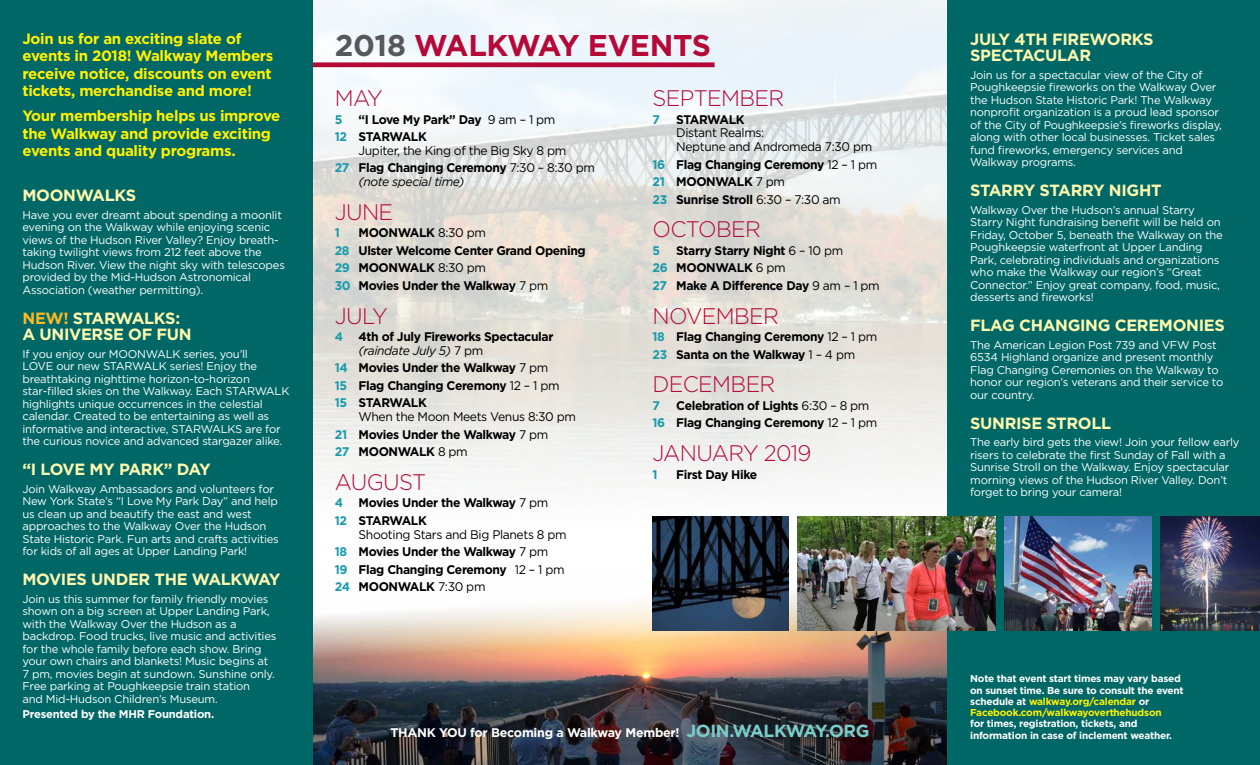
<style>
.page{position:relative;width:1260px;height:765px;background:#fff}
.page>*{position:absolute;margin:0;border:0;box-sizing:border-box;transform-origin:0 0}
.t1{font:700 30px "Gotham";letter-spacing:-.01em;color:#b50938}
.t2{font:300 22.5px "Gotham";letter-spacing:-.03em;color:#b50938}
.t3{font:700 16.25px/16.2px "Gotham";letter-spacing:-.02em;color:#fff9ae}
.t4{font:700 16.25px "Gotham";letter-spacing:-.06em;color:#fff9ae}
.t5{font:700 15px/17.5px "Gotham";letter-spacing:-.02em;color:#fff200}
.t6{font:700 12.5px/17.5px "Gotham";letter-spacing:-.03em;color:#000}
.t7{font:12.5px/17.5px "Gotham";letter-spacing:-.03em;color:#000}
.t8{font:700 12.5px "Gotham";letter-spacing:-.02em;color:#fff}
.t9{font:italic 12.5px "Gotham";letter-spacing:-.03em;color:#000}
.t10{font:700 12.5px "Gotham";color:#189bab}
.t11{font:11.25px/12.5px "Gotham";letter-spacing:-.02em;color:#fff}
.t12{font:700 11.25px "Gotham";letter-spacing:-.02em;color:#fff}
.t13{font:700 10px/11.2px "Gotham";letter-spacing:-.02em;color:#fff}
.s1{color:#fdb924}
.s2{color:#56585a}
.s3{color:#189bab}
.s4{font-weight:400}
.s5{font-weight:700;color:#189bab}
.s6{font-weight:700}
.s7{font-weight:400;font-style:italic}
.s8{color:#fff200}
.s9{font-size:17.5px;color:#79cdca}
</style>
<div class="page">
<img style="left:312px;top:569px;width:636px;height:196px">
<img style="left:312px;top:0;width:636px;height:542px">
<div style="left:312px;top:62px;width:403px;height:5px;background:#b50938"></div>
<div style="left:948px;top:0;width:312px;height:765px;background:#006767"></div>
<div style="left:0;top:0;width:312px;height:765px;background:#006767"></div>
<img style="left:1160px;top:517px;width:100px;height:113px">
<img style="left:652px;top:517px;width:136px;height:113px">
<img style="left:1004px;top:517px;width:147px;height:113px">
<img style="left:797px;top:517px;width:198px;height:113px">
<h3 class="t5" style="left:22px;top:30px;width:252px">Join us for an exciting slate of events in 2018! Walkway Members receive notice, discounts on event tickets, merchandise and more!</h3>
<h3 class="t5" style="left:22px;top:107px;width:259px">Your membership helps us improve the Walkway and provide exciting events and quality programs.</h3>
<h3 class="t3" style="left:22px;top:187px;width:115px">MOONWALKS</h3>
<p class="t11" style="left:22px;top:208px;width:264px">Have you ever dreamt about spending a moonlit evening on the Walkway while enjoying scenic views of the Hudson River Valley? Enjoy breath&shy;taking twilight views from 212 feet above the Hudson River. View the night sky with telescopes provided by the Mid-Hudson Astronomical Association (weather permitting).</p>
<h3 class="t3" style="left:22px;top:310px;width:171px"><span class="s1">NEW!</span> STARWALKS:<br>A UNIVERSE OF FUN</h3>
<p class="t11" style="left:22px;top:347px;width:268px">If you enjoy our MOONWALK series, you’ll<br>LOVE our new STARWALK series! Enjoy the breathtaking nighttime horizon-to-horizon star-filled skies on the Walkway. Each STARWALK highlights unique occurrences in the celestial calendar. Created to be entertaining as well as informative and interactive, STARWALKS are for the curious novice and advanced stargazer alike.</p>
<h3 class="t4" style="left:22px;top:459px;width:190px">“I LOVE MY PARK” DAY</h3>
<p class="t11" style="left:22px;top:482px;width:258px">Join Walkway Ambassadors and volunteers for New York State’s “I Love My Park Day” and help us clean up and beautify the east and west approaches to the Walkway Over the Hudson State Historic Park. Fun arts and crafts activities for kids of all ages at Upper Landing Park!</p>
<h3 class="t3" style="left:22px;top:571px;width:260px">MOVIES UNDER THE WALKWAY</h3>
<p class="t11" style="left:22px;top:592px;width:255px">Join us this summer for family friendly movies shown on a big screen at Upper Landing Park, with the Walkway Over the Hudson as a backdrop. Food trucks, live music and activities for the whole family before each show. Bring your own chairs and blankets! Music begins at 7 pm, movies begin at sundown. Sunshine only.<br>Free parking at Poughkeepsie train station<br>and Mid-Hudson Children’s Museum.</p>
<p class="t12" style="left:22px;top:706px;width:193px">Presented by the MHR Foundation.</p>
<h1 class="t1" style="left:335px;top:25px;width:378px"><span class="s2">2018</span> WALKWAY EVENTS</h1>
<h2 class="t2" style="left:335px;top:84px;width:50px">MAY</h2>
<p class="t10" style="left:335px;top:111px;width:9px">5</p>
<h2 class="t2" style="left:652px;top:84px;width:133px">SEPTEMBER</h2>
<p class="t10" style="left:652px;top:111px;width:9px">7</p>
<p class="t6" style="left:676px;top:110px;width:70px">STARWALK</p>
<p class="t7" style="left:676px;top:126px;width:198px;line-height:13.8px">Distant Realms:<br>Neptune and Andromeda 7:30 pm</p>
<p class="t6" style="left:652px;top:155px;width:226px"><span class="s3">16</span> Flag Changing Ceremony <span class="s4">12 – 1 pm<br></span><span class="s3">21</span> MOONWALK <span class="s4">7 pm<br></span><span class="s3">23</span> Sunrise Stroll <span class="s4">6:30 – 7:30 am</span></p>
<h2 class="t2" style="left:652px;top:215px;width:110px">OCTOBER</h2>
<p class="t10" style="left:652px;top:242px;width:9px">5</p>
<p class="t6" style="left:335px;top:110px;width:222px;text-indent:24px">“I Love My Park” Day <span class="s4">9 am – 1 pm<br></span><span class="s3">12</span> STARWALK</p>
<p class="t7" style="left:335px;top:142px;width:262px;text-align:center">Jupiter, the King of the Big Sky 8 pm<br><span class="s5">27</span> <span class="s6">Flag Changing Ceremony</span> 7:30 – 8:30 pm</p>
<p class="t9" style="left:359px;top:174px;width:107px">(note special time)</p>
<h2 class="t2" style="left:335px;top:198px;width:60px">JUNE</h2>
<p class="t10" style="left:335px;top:225px;width:7px">1</p>
<p class="t6" style="left:335px;top:224px;width:252px;text-indent:24px">MOONWALK <span class="s4">8:30 pm<br></span><span class="s3">28</span> Ulster Welcome Center Grand Opening<br><span class="s3">29</span> MOONWALK <span class="s4">8:30 pm<br></span><span class="s3">30</span> Movies Under the Walkway <span class="s4">7 pm</span></p>
<h2 class="t2" style="left:335px;top:302px;width:54px">JULY</h2>
<p class="t6" style="left:359px;top:330px;width:196px;line-height:13.8px;text-indent:-24px"><span class="s3">4</span> 4th of July Fireworks Spectacular <span class="s7">(raindate July 5)</span> <span class="s4">7 pm</span></p>
<p class="t6" style="left:335px;top:359px;width:226px"><span class="s3">14</span> Movies Under the Walkway <span class="s4">7 pm<br></span><span class="s3">15</span> Flag Changing Ceremony <span class="s4">12 – 1 pm<br></span><span class="s3">15</span> STARWALK</p>
<p class="t7" style="left:335px;top:408px;width:243px;text-indent:24px">When the Moon Meets Venus 8:30 pm<br><span class="s5">21</span> <span class="s6">Movies Under the Walkway</span> 7 pm<br><span class="s5">27</span> <span class="s6">MOONWALK</span> 8 pm</p>
<h2 class="t2" style="left:335px;top:468px;width:93px">AUGUST</h2>
<p class="t6" style="left:335px;top:494px;width:215px"><span class="s3">4</span> Movies Under the Walkway <span class="s4">7 pm<br></span><span class="s3">12</span> STARWALK</p>
<p class="t6" style="left:335px;top:525px;width:233px;text-indent:24px"><span class="s4">Shooting Stars and Big Planets 8 pm<br></span><span class="s3">18</span> Movies Under the Walkway <span class="s4">7 pm<br></span><span class="s3">19</span> Flag Changing Ceremony <span class="s4">12 – 1 pm<br></span><span class="s3">24</span> MOONWALK <span class="s4">7:30 pm</span></p>
<p class="t6" style="left:652px;top:242px;width:229px;text-indent:24px">Starry Starry Night <span class="s4">6 – 10 pm<br></span><span class="s3">26</span> MOONWALK <span class="s4">6 pm<br></span><span class="s3">27</span> Make A Difference Day <span class="s4">9 am – 1 pm</span></p>
<h2 class="t2" style="left:652px;top:302px;width:128px">NOVEMBER</h2>
<p class="t6" style="left:652px;top:328px;width:226px"><span class="s3">18</span> Flag Changing Ceremony <span class="s4">12 – 1 pm<br></span><span class="s3">23</span> Santa on the Walkway <span class="s4">1 – 4 pm</span></p>
<h2 class="t2" style="left:652px;top:370px;width:124px">DECEMBER</h2>
<p class="t10" style="left:652px;top:397px;width:9px">7</p>
<p class="t6" style="left:652px;top:397px;width:226px;text-indent:24px">Celebration of Lights <span class="s4">6:30 – 8 pm<br></span><span class="s3">16</span> Flag Changing Ceremony <span class="s4">12 – 1 pm</span></p>
<h2 class="t2" style="left:652px;top:439px;width:160px">JANUARY 2019</h2>
<p class="t10" style="left:652px;top:466px;width:7px">1</p>
<p class="t6" style="left:676px;top:465px;width:83px">First Day Hike</p>
<h3 class="t3" style="left:970px;top:31px;width:185px">JULY 4TH FIREWORKS<br>SPECTACULAR</h3>
<p class="t11" style="left:970px;top:68px;width:253px">Join us for a spectacular view of the City of Poughkeepsie fireworks on the Walkway Over the Hudson State Historic Park! The Walkway nonprofit organization is a proud lead sponsor of the City of Poughkeepsie’s fireworks display, along with other local businesses. Ticket sales fund fireworks, emergency services and Walkway programs.</p>
<h3 class="t3" style="left:970px;top:182px;width:193px">STARRY STARRY NIGHT</h3>
<p class="t11" style="left:970px;top:203px;width:254px">Walkway Over the Hudson’s annual Starry Starry Night fundraising benefit will be held on Friday, October 5, beneath the Walkway on the Poughkeepsie waterfront at Upper Landing Park, celebrating individuals and organizations who make the Walkway our region’s “Great Connector.” Enjoy great company, food, music, desserts and fireworks!</p>
<h3 class="t3" style="left:970px;top:317px;width:256px">FLAG CHANGING CEREMONIES</h3>
<p class="t11" style="left:970px;top:338px;width:255px">The American Legion Post 739 and VFW Post 6534 Highland organize and present monthly Flag Changing Ceremonies on the Walkway to honor our region’s veterans and their service to our country.</p>
<h3 class="t3" style="left:970px;top:415px;width:143px">SUNRISE STROLL</h3>
<p class="t11" style="left:970px;top:436px;width:271px">The early bird gets the view! Join your fellow early risers to celebrate the first Sunday of Fall with a Sunrise Stroll on the Walkway. Enjoy spectacular morning views of the Hudson River Valley. Don’t forget to bring your camera!</p>
<p class="t13" style="left:970px;top:673px;width:215px">Note that event start times may vary based on sunset time. Be sure to consult the event schedule at <span class="s8">walkway.org/calendar</span> or <span class="s8">Facebook.com/walkwayoverthehudson</span></p>
<p class="t13" style="left:970px;top:718px;width:169px">for times, registration, tickets, and</p>
<p class="t8" style="left:390px;top:725px;width:481px">THANK YOU for Becoming a Walkway Member! <span class="s9">JOIN.WALKWAY.ORG</span></p>
<p class="t13" style="left:970px;top:729px;width:203px">information in case of inclement weather.</p>
</div>
